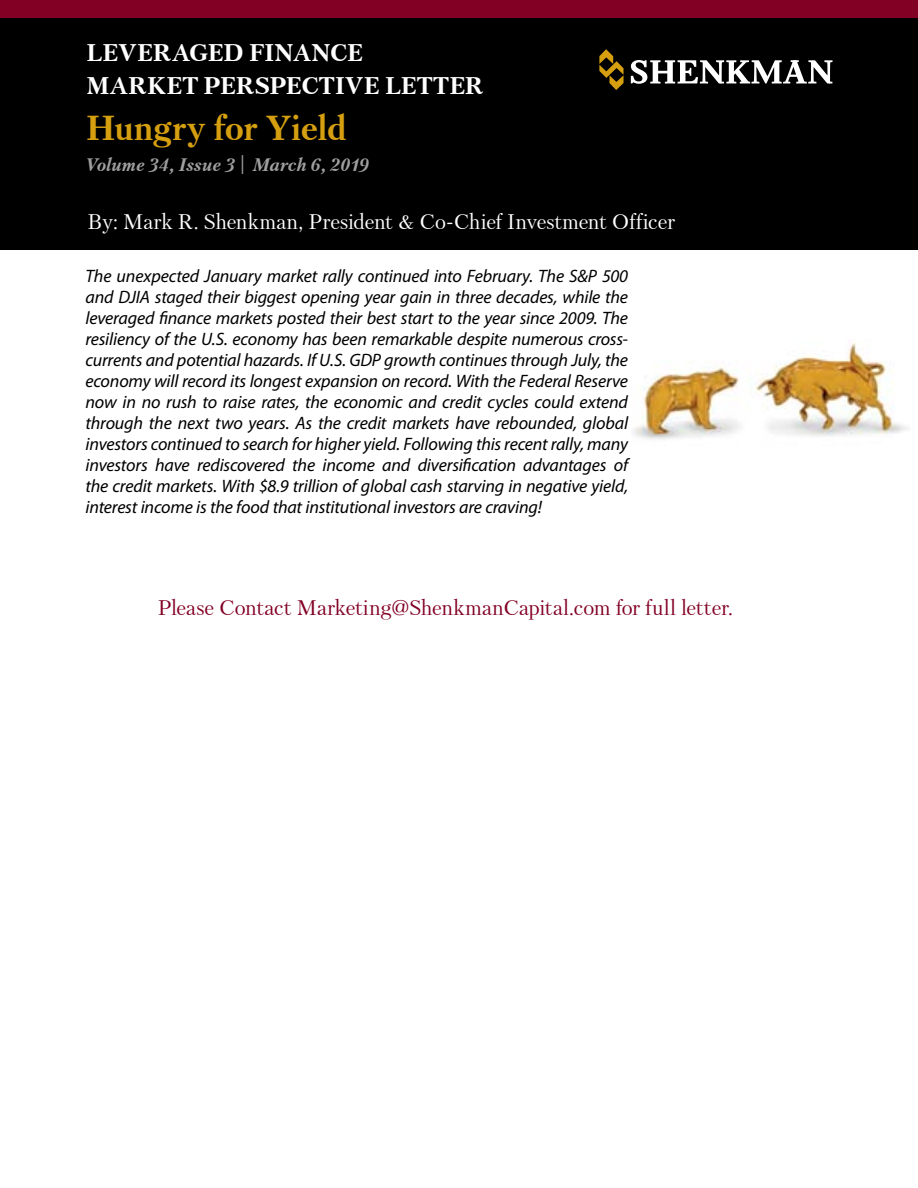
<style>
.page{position:relative;width:918px;height:1188px;background:#fff}
.page>*{position:absolute;margin:0;border:0;box-sizing:border-box;transform-origin:0 0}
.t1{font:700 34.5px "Petersburg A";letter-spacing:-.01em;color:#d59f10}
.t2{font:700 24px/33.3px "Petersburg A";letter-spacing:.01em;color:#fff}
.t3{font:21px "Petersburg A";letter-spacing:-.005em;color:#820024}
.t4{font:21px "Petersburg A";letter-spacing:-.01em;color:#fff}
.t5{font:italic 18px/21px "Myriad Pro";letter-spacing:-.01em;color:#000;text-align:justify}
.t6{font:italic 700 18px "Petersburg A";letter-spacing:.005em;color:#9f9f9f}
</style>
<div class="page">
<img style="left:633px;top:342px;width:275px;height:97px">
<div style="left:0;top:18px;width:918px;height:232px;background:#000"></div>
<div style="left:0;top:0;width:918px;height:18px;background:#820024"></div>
<svg style="left:599px;top:49px;width:25px;height:41px"></svg>
<svg style="left:631px;top:60px;width:201px;height:24px"></svg>
<h2 class="t2" style="left:87px;top:35px;width:399px">LEVERAGED FINANCE<br>MARKET PERSPECTIVE LETTER</h2>
<h1 class="t1" style="left:86px;top:105px;width:262px">Hungry for Yield</h1>
<p class="t6" style="left:85px;top:153px;width:286px">Volume 34, Issue 3 | March 6, 2019</p>
<p class="t4" style="left:87px;top:208px;width:589px">By: Mark R. Shenkman, President &amp; Co-Chief Investment Officer</p>
<p class="t5" style="left:86px;top:265px;width:544px">The unexpected January market rally continued into February. The S&amp;P 500 and DJIA staged their biggest opening year gain in three decades, while the leveraged finance markets posted their best start to the year since 2009. The resiliency of the U.S. economy has been remarkable despite numerous cross&shy;currents and potential hazards. If U.S. GDP growth continues through July, the economy will record its longest expansion on record. With the Federal Reserve now in no rush to raise rates, the economic and credit cycles could extend through the next two years. As the credit markets have rebounded, global investors continued to search for higher yield. Following this recent rally, many investors have rediscovered the income and diversification advantages of the credit markets. With $8.9 trillion of global cash starving in negative yield, interest income is the food that institutional investors are craving!</p>
<p class="t3" style="left:158px;top:594px;width:577px">Please Contact Marketing@ShenkmanCapital.com for full letter.</p>
</div>
